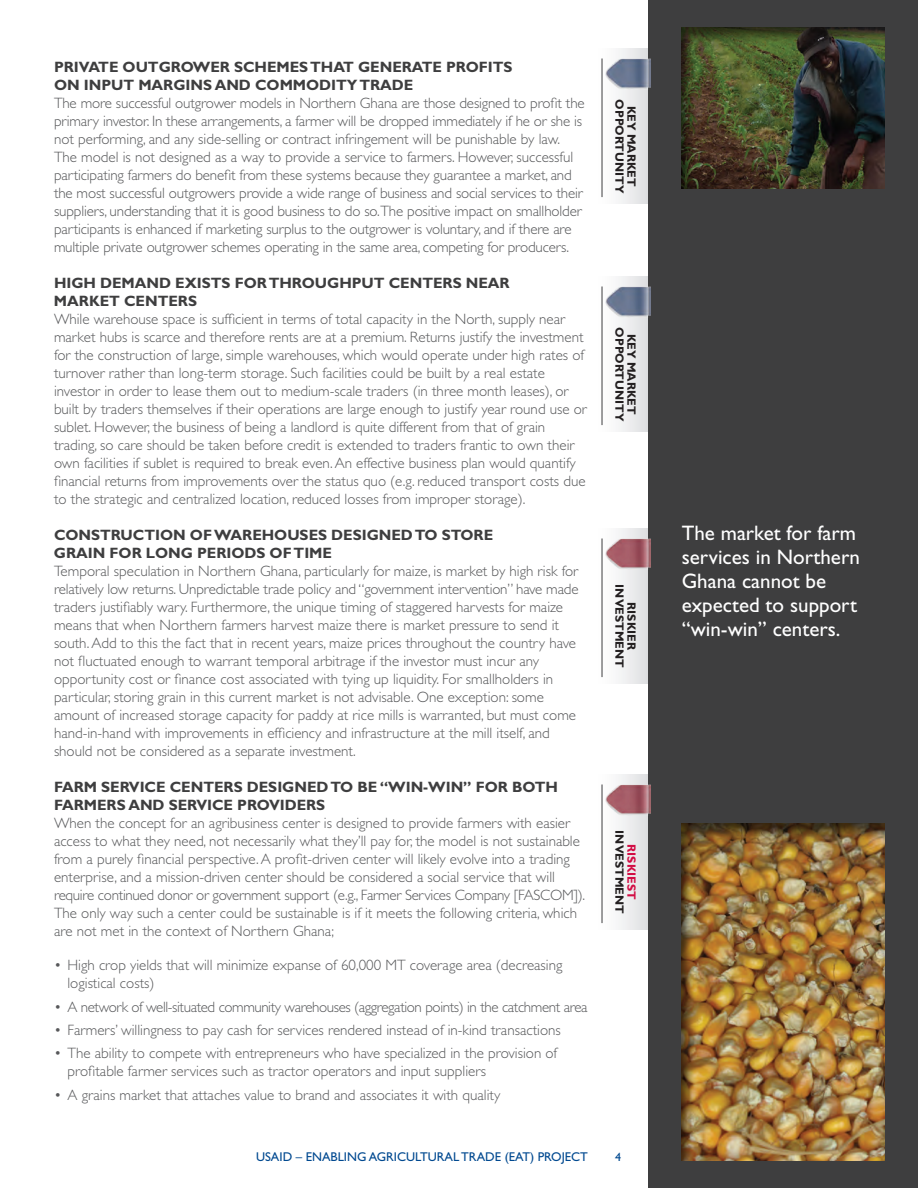
<style>
.page{position:relative;width:918px;height:1188px;background:#fff}
.page>*{position:absolute;margin:0;border:0;box-sizing:border-box;transform-origin:0 0}
.t1{font:21px/24px "Gill Sans Std";color:#fff}
.t2{font:300 15px/18px "Gill Sans Std";color:#57585a}
.t3{font:700 15px/18px "Gill Sans Std";letter-spacing:-.005em;color:#3e3e3f}
.t4{font:300 15px "Gill Sans Std";letter-spacing:-.025em;color:#57585a}
.t5{font:12.75px "Gill Sans Std";color:#014990}
.t6{font:700 12px/12px "Gill Sans Std";color:#231f20;text-align:center}
.t7{font:700 12px "Gill Sans Std";color:#d20d44}
.t8{font:12px "Gill Sans Std";color:#014990}
</style>
<div class="page">
<div style="left:594px;top:48px;width:54px;height:156px;background:linear-gradient(to right,#fff,#e0e1e3)"></div>
<div style="left:594px;top:276px;width:54px;height:156px;background:linear-gradient(to right,#fff,#e0e1e3)"></div>
<div style="left:594px;top:528px;width:54px;height:156px;background:linear-gradient(to right,#fff,#e0e1e3)"></div>
<div style="left:594px;top:774px;width:54px;height:156px;background:linear-gradient(to right,#fff,#e0e1e3)"></div>
<div style="left:648px;top:0;width:270px;height:1188px;background:#3e3e3f"></div>
<div style="left:679px;top:25px;width:206px;height:165px;background:#231f20;opacity:.75"></div>
<hr style="left:602px;top:58px;width:1px;height:139px;background:#3e3e3f">
<img style="left:604px;top:59px;width:47px;height:32px">
<hr style="left:602px;top:286px;width:1px;height:139px;background:#3e3e3f">
<img style="left:604px;top:287px;width:47px;height:32px">
<hr style="left:602px;top:538px;width:1px;height:139px;background:#3e3e3f">
<img style="left:604px;top:539px;width:47px;height:32px">
<hr style="left:602px;top:784px;width:1px;height:139px;background:#3e3e3f">
<img style="left:604px;top:785px;width:47px;height:32px">
<div style="left:679px;top:823px;width:206px;height:339px;background:#231f20;opacity:.75"></div>
<p class="t3" style="left:54px;top:58px;width:460px">PRIVATE OUTGROWER SCHEMES THAT GENERATE PROFITS<br>ON INPUT MARGINS AND COMMODITY TRADE</p>
<p class="t2" style="left:54px;top:94px;width:532px">The more successful outgrower models in Northern Ghana are those designed to profit the primary investor. In these arrangements, a farmer will be dropped immediately if he or she is not performing, and any side-selling or contract infringement will be punishable by law.<br>The model is not designed as a way to provide a service to farmers. However, successful participating farmers do benefit from these systems because they guarantee a market, and the most successful outgrowers provide a wide range of business and social services to their suppliers, understanding that it is good business to do so.The positive impact on smallholder participants is enhanced if marketing surplus to the outgrower is voluntary, and if there are multiple private outgrower schemes operating in the same area, competing for producers.</p>
<p class="t3" style="left:54px;top:274px;width:457px">HIGH DEMAND EXISTS FOR THROUGHPUT CENTERS NEAR<br>MARKET CENTERS</p>
<p class="t2" style="left:54px;top:310px;width:534px">While warehouse space is sufficient in terms of total capacity in the North, supply near market hubs is scarce and therefore rents are at a premium. Returns justify the investment for the construction of large, simple warehouses, which would operate under high rates of turnover rather than long-term storage. Such facilities could be built by a real estate investor in order to lease them out to medium-scale traders (in three month leases), or built by traders themselves if their operations are large enough to justify year round use or sublet. However, the business of being a landlord is quite different from that of grain trading, so care should be taken before credit is extended to traders frantic to own their own facilities if sublet is required to break even. An effective business plan would quantify financial returns from improvements over the status quo (e.g. reduced transport costs due to the strategic and centralized location, reduced losses from improper storage).</p>
<p class="t3" style="left:54px;top:526px;width:439px">CONSTRUCTION OF WAREHOUSES DESIGNED TO STORE<br>GRAIN FOR LONG PERIODS OF TIME</p>
<p class="t2" style="left:54px;top:562px;width:526px">Temporal speculation in Northern Ghana, particularly for maize, is market by high risk for relatively low returns. Unpredictable trade policy and “government intervention” have made traders justifiably wary. Furthermore, the unique timing of staggered harvests for maize means that when Northern farmers harvest maize there is market pressure to send it south. Add to this the fact that in recent years, maize prices throughout the country have not fluctuated enough to warrant temporal arbitrage if the investor must incur any opportunity cost or finance cost associated with tying up liquidity. For smallholders in particular, storing grain in this current market is not advisable. One exception: some amount of increased storage capacity for paddy at rice mills is warranted, but must come hand-in-hand with improvements in efficiency and infrastructure at the mill itself, and should not be considered as a separate investment.</p>
<p class="t3" style="left:54px;top:778px;width:505px">FARM SERVICE CENTERS DESIGNED TO BE “WIN-WIN” FOR BOTH<br>FARMERS AND SERVICE PROVIDERS</p>
<p class="t2" style="left:54px;top:814px;width:533px">When the concept for an agribusiness center is designed to provide farmers with easier access to what they need, not necessarily what they’ll pay for, the model is not sustainable from a purely financial perspective. A profit-driven center will likely evolve into a trading enterprise, and a mission-driven center should be considered a social service that will require continued donor or government support (e.g., Farmer Services Company [FASCOM]).<br>The only way such a center could be sustainable is if it meets the following criteria, which are not met in the context of Northern Ghana;</p>
<p class="t2" style="left:68px;top:956px;width:497px;text-indent:-14px">• High crop yields that will minimize expanse of 60,000 MT coverage area (decreasing logistical costs)</p>
<p class="t4" style="left:54px;top:998px;width:535px">• A network of well-situated community warehouses (aggregation points) in the catchment area</p>
<p class="t2" style="left:54px;top:1021px;width:508px">• Farmers’ willingness to pay cash for services rendered instead of in-kind transactions</p>
<p class="t2" style="left:68px;top:1045px;width:491px;text-indent:-14px">• The ability to compete with entrepreneurs who have specialized in the provision of profitable farmer services such as tractor operators and input suppliers</p>
<p class="t2" style="left:54px;top:1086px;width:448px">• A grains market that attaches value to brand and associates it with quality</p>
<p class="t6" style="left:638px;top:99px;width:95px;rotate:90deg">Key Market<br>Opportunity</p>
<p class="t6" style="left:638px;top:327px;width:95px;rotate:90deg">Key Market<br>Opportunity</p>
<p class="t6" style="left:638px;top:584px;width:85px;rotate:90deg">RISKIER<br>INVESTMENT</p>
<p class="t6" style="left:626px;top:830px;width:85px;rotate:90deg">INVESTMENT</p>
<p class="t7" style="left:639px;top:844px;width:57px;rotate:90deg">RISKIEST</p>
<p class="t5" style="left:256px;top:1149px;width:333px">USAID – Enabling Ag ricultural Trad e (EAT) Project</p>
<p class="t8" style="left:615px;top:1150px;width:7px">4</p>
<h1 class="t1" style="left:682px;top:521px;width:180px">The market for farm services in Northern<br>Ghana cannot be expected to support “win-win” centers.</h1>
</div>
